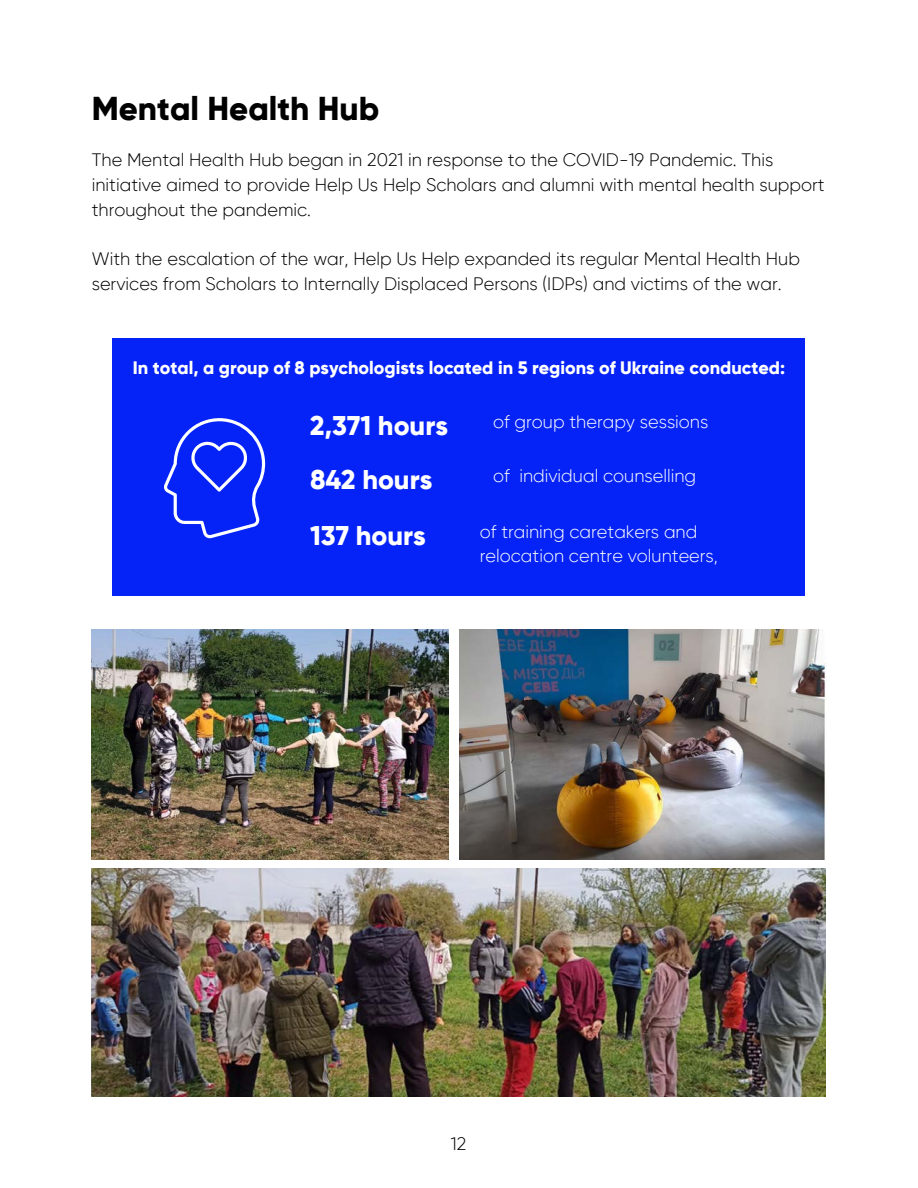
<style>
.page{position:relative;width:918px;height:1188px;background:#fff}
.page>*{position:absolute;margin:0;border:0;box-sizing:border-box;transform-origin:0 0}
.t1{font:800 33px "Gilroy";color:#000}
.t2{font:800 27px "Gilroy";color:#fff}
.t3{font:300 18px/24.8px "Gilroy";color:#000}
.t4{font:300 18px/24.8px "Gilroy";color:#fff}
.t5{font:800 18px "Gilroy";color:#fff}
</style>
<div class="page">
<div style="left:112px;top:338px;width:693px;height:258px;background:#0523f7"></div>
<svg style="left:164px;top:418px;width:101px;height:120px"></svg>
<img style="left:92px;top:630px;width:356px;height:229px">
<img style="left:92px;top:869px;width:734px;height:227px">
<img style="left:459px;top:630px;width:367px;height:229px">
<p class="t1" style="left:92px;top:94px;width:289px">Mental Health Hub</p>
<p class="t3" style="left:92px;top:149px;width:734px">The Mental Health Hub began in 2021 in response to the COVID-19 Pandemic. This initiative aimed to provide Help Us Help Scholars and alumni with mental health support throughout the pandemic.</p>
<p class="t3" style="left:92px;top:248px;width:710px">With the escalation of the war, Help Us Help expanded its regular Mental Health Hub services from Scholars to Internally Displaced Persons (IDPs) and victims of the war.</p>
<p class="t5" style="left:133px;top:361px;width:654px">In total, a group of 8 psychologists located in 5 regions of Ukraine conducted:</p>
<p class="t2" style="left:310px;top:414px;width:139px">2,371 hours</p>
<p class="t2" style="left:310px;top:468px;width:124px">842 hours</p>
<p class="t2" style="left:310px;top:524px;width:117px">137 hours</p>
<p class="t4" style="left:493px;top:411px;width:217px">of group therapy sessions</p>
<p class="t4" style="left:493px;top:465px;width:205px">of individual counselling</p>
<p class="t4" style="left:480px;top:520px;width:239px">of training caretakers and relocation centre volunteers,</p>
<p class="t3" style="left:451px;top:1132px;width:17px">12</p>
</div>
